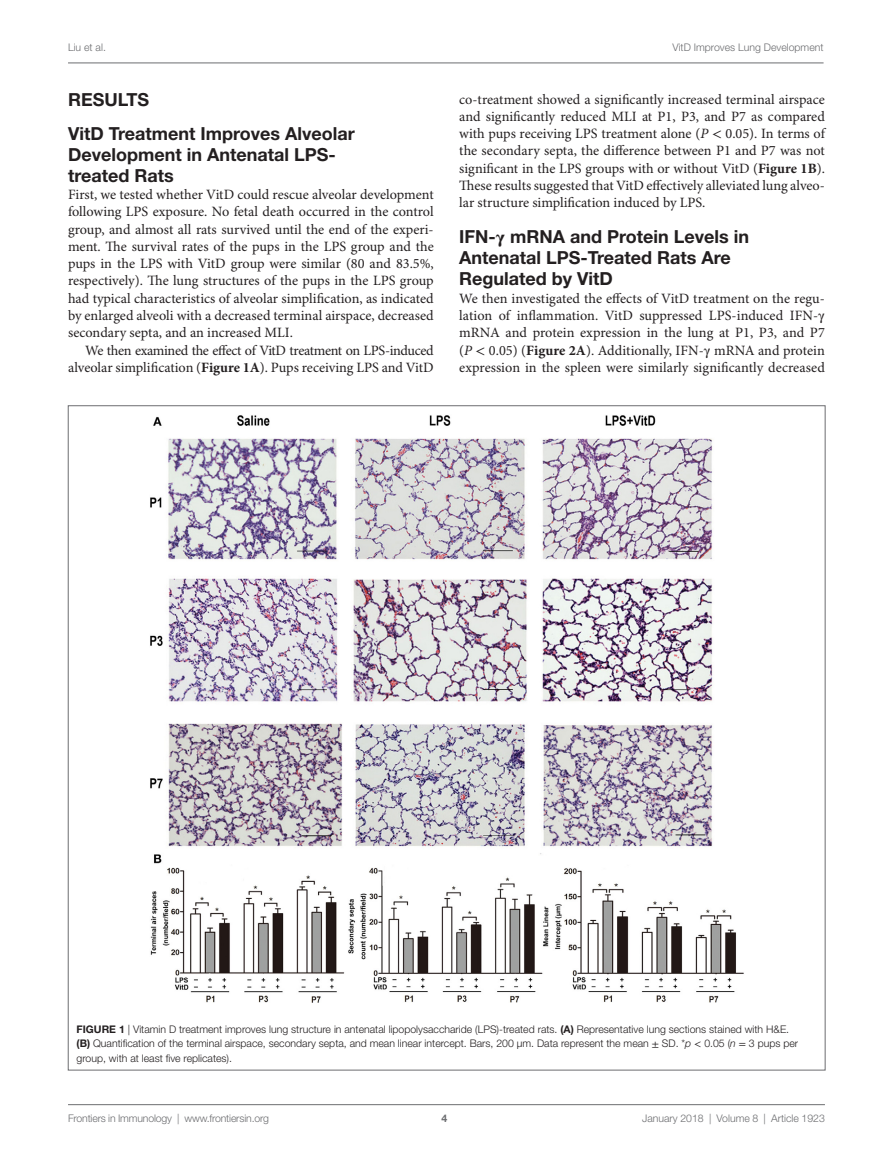
<style>
.page{position:relative;width:893px;height:1170px;background:#fff}
.page>*{position:absolute;margin:0;border:0;box-sizing:border-box;transform-origin:0 0}
.t1{font:700 18px/21px "Helvetica Neue LT Std";color:#231f20}
.t2{font:14.25px/17.2px "Minion Pro";color:#231f20;text-align:justify}
.t3{font:14.25px/17.2px "Minion Pro";letter-spacing:-.02em;color:#231f20;text-align:right}
.t4{font:300 10.5px/14.2px "Helvetica Neue LT Std";color:#231f20}
.t5{font:300 10.5px "Helvetica Neue LT Std";color:#6c6d70}
.t6{font:700 10.5px "Helvetica Neue LT Std";color:#6c6d70}
.s1{font-weight:700}
.s2{font-style:italic}
.s3{font-family:"STIX General"}
.s4{font-family:"STIX General";font-weight:400}
</style>
<div class="page">
<img style="left:150px;top:415px;width:594px;height:588px">
<hr style="left:68px;top:63px;width:756px;height:1px;background:#6c6d70">
<hr style="left:68px;top:1104px;width:757px;height:1px;background:#6c6d70">
<p class="t5" style="left:68px;top:41px;width:39px">Liu et al.</p>
<p class="t5" style="left:672px;top:41px;width:153px">VitD Improves Lung Development</p>
<p class="t1" style="left:68px;top:82px;width:288px;line-height:33.8px;text-indent:36px">ULTS<br>VitD Treatment Improves Alveolar</p>
<p class="t1" style="left:68px;top:143px;width:269px">Development in Antenatal LPS&shy;treated Rats</p>
<p class="t2" style="left:68px;top:186px;width:367px">First, we tested whether VitD could rescue alveolar development following LPS exposure. No fetal death occurred in the control group, and almost all rats survived until the end of the experi&shy;ment. The survival rates of the pups in the LPS group and the pups in the LPS with VitD group were similar (80 and 83.5%, respectively). The lung structures of the pups in the LPS group had typical characteristics of alveolar simplification, as indicated by enlarged alveoli with a decreased terminal airspace, decreased secondary septa, and an increased MLI.</p>
<p class="t3" style="left:68px;top:342px;width:367px">We then examined the effect of VitD treatment on LPS-induced alveolar simplification (<span class="s1">Figure 1A</span>). Pups receiving LPS and VitD</p>
<p class="t1" style="left:68px;top:89px;width:13px">RES</p>
<p class="t2" style="left:459px;top:91px;width:367px">co-treatment showed a significantly increased terminal airspace and significantly reduced MLI at P1, P3, and P7 as compared with pups receiving LPS treatment alone (<span class="s2">P</span> <span class="s3">&lt;</span> 0.05). In terms of the secondary septa, the difference between P1 and P7 was not significant in the LPS groups with or without VitD (<span class="s1">Figure 1B</span>).<br>These results suggested that VitD effectively alleviated lung alveo&shy;lar structure simplification induced by LPS.</p>
<p class="t1" style="left:459px;top:226px;width:81px">IFN-<span class="s3">γ</span> mRNA</p>
<p class="t1" style="left:459px;top:226px;width:291px;text-indent:111px">and Protein Levels in<br>Antenatal LPS-Treated Rats Are<br>Regulated by VitD</p>
<p class="t2" style="left:459px;top:290px;width:367px">We then investigated the effects of VitD treatment on the regu&shy;lation of inflammation. VitD suppressed LPS-induced IFN-<span class="s3">γ </span>mRNA and protein expression in the lung at P1, P3, and P7 (<span class="s2">P</span> <span class="s3">&lt;</span> 0.05) (<span class="s1">Figure 2A</span>). Additionally, IFN-<span class="s3">γ</span> mRNA and protein expression in the spleen were similarly significantly decreased</p>
<p class="t4" style="left:77px;top:1021px;width:723px"><span class="s1">Figure 1</span> | Vitamin D treatment improves lung structure in antenatal lipopolysaccharide (LPS)-treated rats. <span class="s1">(A)</span> Representative lung sections stained with H&amp;E. <span class="s1">(B)</span> Quantification of the terminal airspace, secondary septa, and mean linear intercept. Bars, 200 µm. Data represent the mean <span class="s4">±</span> SD. *<span class="s2">p</span> <span class="s4">&lt;</span> 0.05 (<span class="s2">n</span> <span class="s4">=</span> 3 pups per group, with at least five replicates).</p>
<p class="t5" style="left:68px;top:1111px;width:203px">Frontiers in Immunology | www.frontiersin.org</p>
<p class="t5" style="left:642px;top:1111px;width:184px">January 2018 | Volume 8 | Article 1923</p>
<p class="t6" style="left:441px;top:1111px;width:7px">4</p>
</div>
